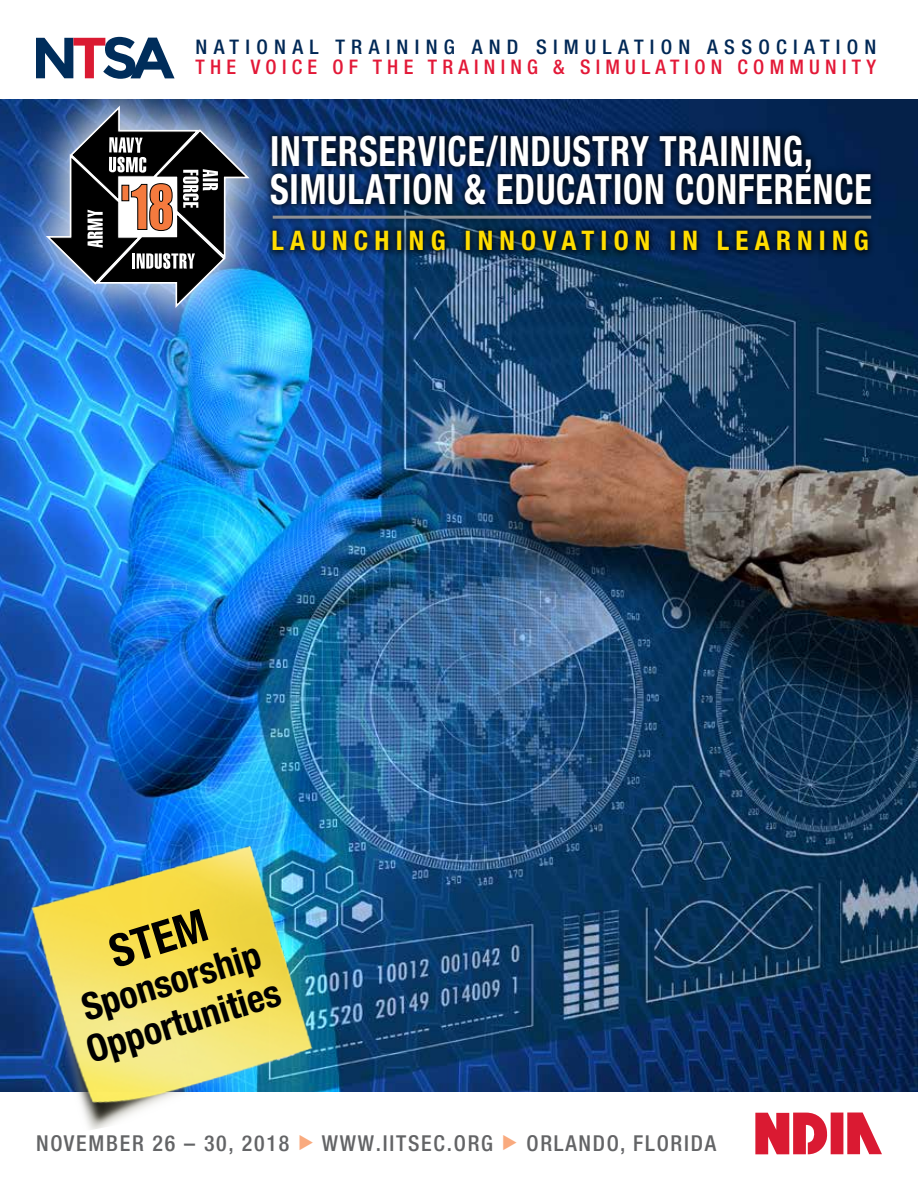
<style>
.page{position:relative;width:918px;height:1188px;background:#fff}
.page>*{position:absolute;margin:0;border:0;box-sizing:border-box;transform-origin:0 0}
.t1{font:700 condensed 45px "Helvetica Neue";color:#000}
.t2{font:700 condensed 41.7px/38.7px "Helvetica Neue";letter-spacing:.025em;color:#fff;scale:.86 1}
.t3{font:700 condensed 37.5px/42px "Helvetica Neue";color:#000}
.t4{font:700 condensed 27px "Helvetica Neue";letter-spacing:.23em;color:#fd0}
.t5{font:500 condensed 21.9px "Helvetica Neue";letter-spacing:.08em;color:#636466}
.t6{font:500 condensed 20.1px "Helvetica Neue";letter-spacing:.26em;color:#e31837}
.t7{font:500 condensed 20.1px "Helvetica Neue";letter-spacing:.305em;color:#002856}
.s1{color:#f9aa7e}
</style>
<div class="page">
<img style="left:0;top:99px;width:918px;height:992px">
<div style="left:0;top:60px;width:295px;height:293px;background:#fff;opacity:.8"></div>
<img style="left:45px;top:105px;width:205px;height:203px">
<div style="left:263px;top:127px;width:616px;height:86px;background:#000;opacity:.75"></div>
<div style="left:265px;top:222px;width:610px;height:37px;background:#000;opacity:.75"></div>
<div style="left:265px;top:207px;width:614px;height:20px;background:#000;opacity:.75"></div>
<hr style="left:273px;top:216px;width:598px;height:3px;background:#8f9194">
<div style="left:831px;top:1113px;width:12px;height:41px;background:#da1a32"></div>
<svg style="left:847px;top:1113px;width:35px;height:41px"></svg>
<svg style="left:755px;top:1113px;width:73px;height:41px"></svg>
<svg style="left:36px;top:37px;width:139px;height:42px"></svg>
<img style="left:26px;top:839px;width:297px;height:291px">
<p class="t7" style="left:196px;top:35px;width:682px">NATIONAL TRAINING AND SIMULATION ASSOCIATION</p>
<p class="t6" style="left:196px;top:55px;width:682px">THE VOICE OF THE TRAINING &amp; SIMULATION COMMUNITY</p>
<p class="t2" style="left:270px;top:131px;width:701px">INTERSERVICE/INDUSTRY TRAINING,<br>SIMULATION &amp; EDUCATION CONFERENCE</p>
<p class="t4" style="left:272px;top:224px;width:599px">LAUNCHING INNOVATION IN LEARNING</p>
<p class="t1" style="left:103px;top:927px;width:101px;rotate:-17deg">STEM</p>
<p class="t3" style="left:69px;top:990px;width:202px;rotate:-17deg">Sponsorship<br>Opportunities</p>
<p class="t5" style="left:36px;top:1130px;width:682px">NOVEMBER 26 – 30, 2018 <span class="s1">◆</span> WWW.IITSEC.ORG <span class="s1">◆</span> ORLANDO, FLORIDA</p>
</div>
